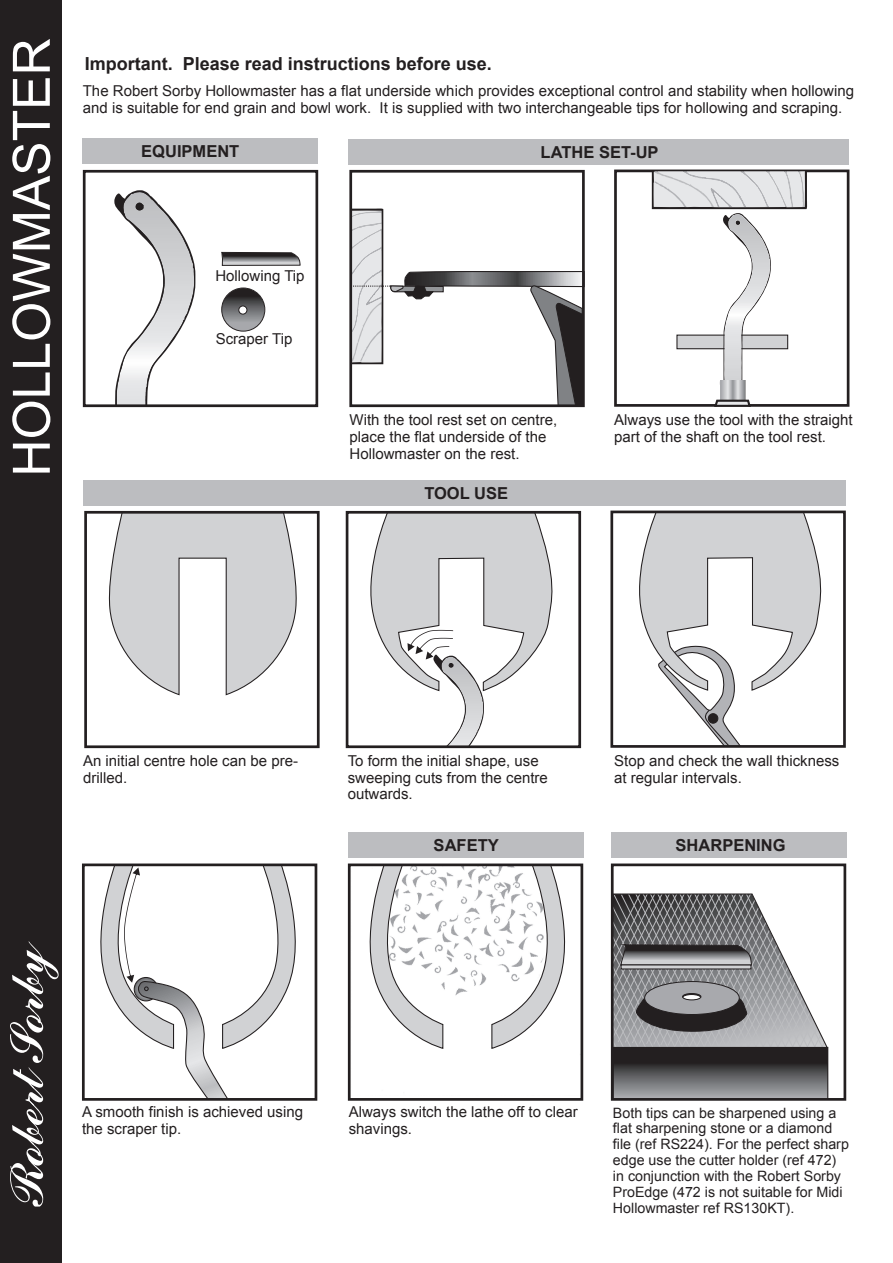
<style>
.page{position:relative;width:893px;height:1263px;background:#fff}
.page>*{position:absolute;margin:0;border:0;box-sizing:border-box;transform-origin:0 0}
.t1{font:51.6px "Arial";color:#fff}
.t2{font:700 18px "Arial";color:#231f20}
.t3{font:700 16.5px "Arial";color:#231f20}
.t4{font:15px/16.8px "Arial";color:#231f20}
.t5{font:14.25px/15.9px "Arial";color:#231f20}
</style>
<div class="page">
<div style="left:614px;top:170px;width:235px;height:237px;border:3px solid #231f20"></div>
<svg style="left:652px;top:171px;width:155px;height:236px"></svg>
<div style="left:0;top:0;width:62px;height:1263px;background:#231f20"></div>
<svg style="left:10px;top:941px;width:49px;height:265px"></svg>
<div style="left:82px;top:139px;width:235px;height:25px;background:#bcbdc0"></div>
<div style="left:611px;top:833px;width:236px;height:25px;background:#bcbdc0"></div>
<div style="left:348px;top:833px;width:235px;height:25px;background:#bcbdc0"></div>
<div style="left:348px;top:139px;width:501px;height:26px;background:#bcbdc0"></div>
<div style="left:83px;top:480px;width:762px;height:25px;background:#bcbdc0"></div>
<svg style="left:370px;top:515px;width:183px;height:229px"></svg>
<div style="left:346px;top:511px;width:235px;height:237px;border:3px solid #231f20"></div>
<svg style="left:108px;top:515px;width:189px;height:181px"></svg>
<div style="left:84px;top:511px;width:236px;height:237px;border:3px solid #231f20"></div>
<img style="left:444px;top:867px;width:47px;height:129px">
<svg style="left:369px;top:867px;width:75px;height:182px"></svg>
<svg style="left:491px;top:867px;width:75px;height:182px"></svg>
<div style="left:348px;top:863px;width:235px;height:238px;border:3px solid #231f20"></div>
<svg style="left:615px;top:1049px;width:211px;height:48px;background:#555557"></svg>
<div style="left:613px;top:1047px;width:215px;height:53px;border:1px solid #231f20"></div>
<svg style="left:615px;top:893px;width:214px;height:155px"></svg>
<div style="left:682px;top:993px;width:19px;height:7px;border:1px solid #231f20;border-radius:50%"></div>
<div style="left:611px;top:863px;width:235px;height:238px;border:3px solid #231f20"></div>
<svg style="left:100px;top:867px;width:196px;height:230px"></svg>
<div style="left:82px;top:863px;width:235px;height:238px;border:3px solid #231f20"></div>
<svg style="left:639px;top:515px;width:183px;height:229px"></svg>
<div style="left:610px;top:511px;width:236px;height:237px;border:3px solid #231f20"></div>
<svg style="left:353px;top:208px;width:228px;height:195px"></svg>
<div style="left:349px;top:170px;width:236px;height:237px;border:3px solid #231f20"></div>
<svg style="left:114px;top:190px;width:81px;height:213px"></svg>
<div style="left:83px;top:170px;width:235px;height:237px;border:3px solid #231f20"></div>
<svg style="left:222px;top:288px;width:43px;height:43px"></svg>
<div style="left:221px;top:288px;width:44px;height:43px;border:1px solid #231f20;border-radius:50%"></div>
<div style="left:238px;top:306px;width:9px;height:8px;background:#fff;border:1px solid #231f20;border-radius:50%"></div>
<svg style="left:221px;top:252px;width:80px;height:14px"></svg>
<h1 class="t1" style="left:-2px;top:477px;width:440px;rotate:-90deg">HOLLOWMASTER</h1>
<p class="t2" style="left:85px;top:52px;width:409px">Important. Please read instructions before use.</p>
<p class="t4" style="left:83px;top:82px;width:773px">The Robert Sorby Hollowmaster has a flat underside which provides exceptional control and stability when hollowing and is suitable for end grain and bowl work. It is supplied with two interchangeable tips for hollowing and scraping.</p>
<p class="t3" style="left:141px;top:140px;width:100px">EQUIPMENT</p>
<p class="t3" style="left:541px;top:141px;width:119px">LATHE SET-UP</p>
<p class="t4" style="left:215px;top:267px;width:91px">Hollowing Tip</p>
<p class="t4" style="left:216px;top:331px;width:78px">Scraper Tip</p>
<p class="t4" style="left:350px;top:411px;width:209px">With the tool rest set on centre, place the flat underside of the<br>Hollowmaster on the rest.</p>
<p class="t4" style="left:614px;top:411px;width:240px">Always use the tool with the straight part of the shaft on the tool rest.</p>
<p class="t3" style="left:424px;top:482px;width:85px">TOOL USE</p>
<p class="t4" style="left:83px;top:752px;width:217px">An initial centre hole can be pre&shy;drilled.</p>
<p class="t4" style="left:348px;top:752px;width:202px">To form the initial shape, use sweeping cuts from the centre outwards.</p>
<p class="t4" style="left:614px;top:753px;width:227px">Stop and check the wall thickness at regular intervals.</p>
<p class="t3" style="left:434px;top:834px;width:67px">SAFETY</p>
<p class="t3" style="left:676px;top:835px;width:112px">SHARPENING</p>
<p class="t4" style="left:82px;top:1103px;width:222px">A smooth finish is achieved using the scraper tip.</p>
<p class="t4" style="left:349px;top:1103px;width:230px">Always switch the lathe off to clear shavings.</p>
<p class="t5" style="left:613px;top:1105px;width:238px">Both tips can be sharpened using a flat sharpening stone or a diamond file (ref RS224). For the perfect sharp edge use the cutter holder (ref 472) in conjunction with the Robert Sorby ProEdge (472 is not suitable for Midi Hollowmaster ref RS130KT).</p>
</div>
